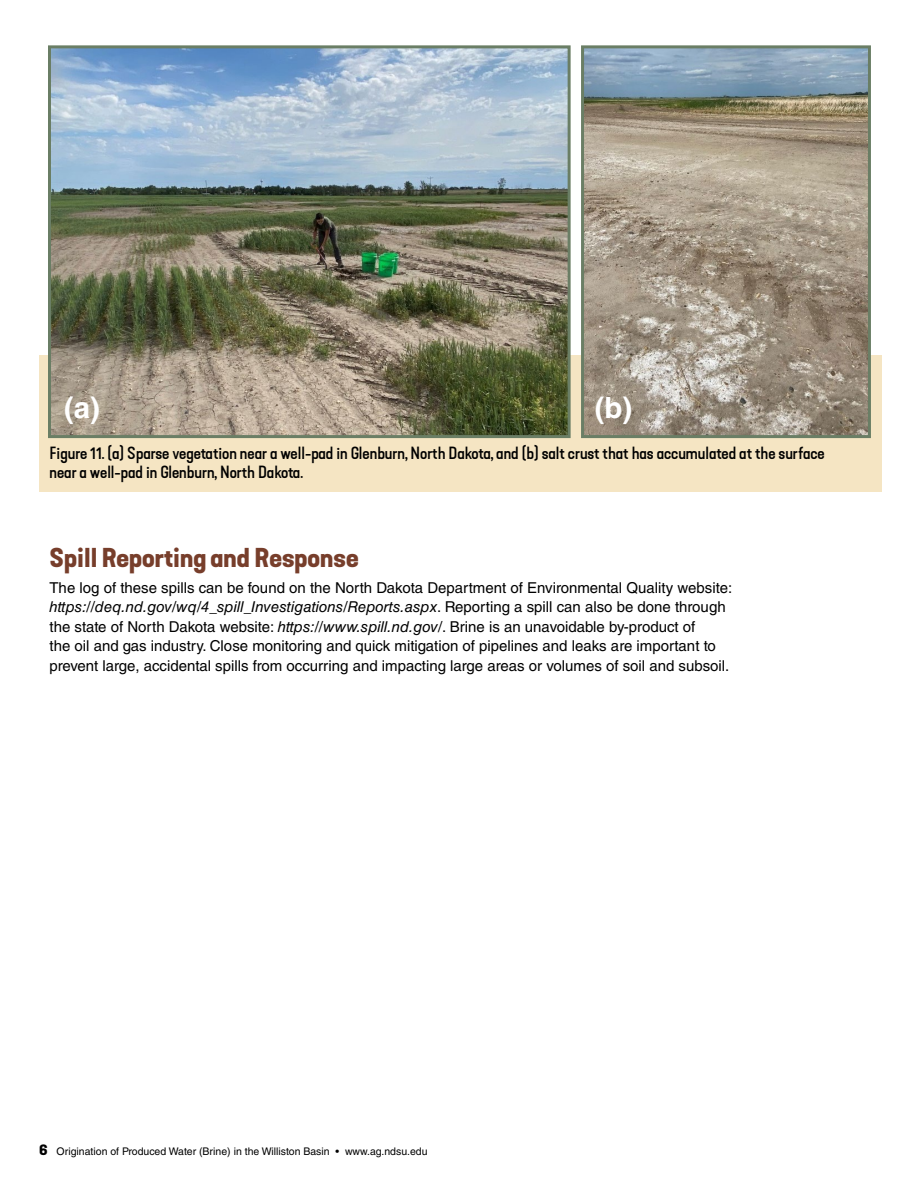
<style>
.page{position:relative;width:918px;height:1188px;background:#fff}
.page>*{position:absolute;margin:0;border:0;box-sizing:border-box;transform-origin:0 0}
.Body_text{font:700 29.25px "Helvetica LT Std";color:#fff}
.Subhead_1{font:25.5px "Kapra Neue Pro Bold Exp";color:#773e2b}
.Figure_caption{font:16.5px/19.5px "Kapra Neue Pro Medium Exp";color:#000}
.Body_text-2{font:15px/19.5px "Helvetica LT Std";color:#000}
.t1{font:10.5px "Helvetica LT Std";color:#000}
.s1{font-style:italic}
.s2{font-family:"Kapra Neue Pro Bold Exp";font-size:15px}
</style>
<div class="page">
<div style="left:39px;top:355px;width:843px;height:137px;background:#f5e5c3"></div>
<img style="left:52px;top:49px;width:515px;height:385px">
<div style="left:48px;top:45px;width:523px;height:393px;border:3px solid #6a7e65"></div>
<img style="left:585px;top:49px;width:282px;height:385px">
<div style="left:581px;top:45px;width:290px;height:393px;border:3px solid #6a7e65"></div>
<p class="Body_text" style="left:64px;top:390px;width:37px">(a)</p>
<p class="Body_text" style="left:595px;top:390px;width:39px">(b)</p>
<p class="Figure_caption" style="left:50px;top:443px;width:777px">Figure 11. (a) Sparse vegetation near a well-pad in Glenburn, North Dakota, and (b) salt crust that has accumulated at the surface near a well-pad in Glenburn, North Dakota.</p>
<p class="Subhead_1" style="left:50px;top:541px;width:311px">Spill Reporting and Response</p>
<p class="Body_text-2" style="left:50px;top:578px;width:684px">The log of these spills can be found on the North Dakota Department of Environmental Quality website: <span class="s1">https://deq.nd.gov/wq/4_spill_Investigations/Reports.aspx</span>. Reporting a spill can also be done through the state of North Dakota website: <span class="s1">https://www.spill.nd.gov/</span>. Brine is an unavoidable by-product of<br>the oil and gas industry. Close monitoring and quick mitigation of pipelines and leaks are important to prevent large, accidental spills from occurring and impacting large areas or volumes of soil and subsoil.</p>
<p class="t1" style="left:39px;top:1146px;width:390px"><span class="s2">6</span> Origination of Produced Water (Brine) in the Williston Basin • www.ag.ndsu.edu</p>
</div>
